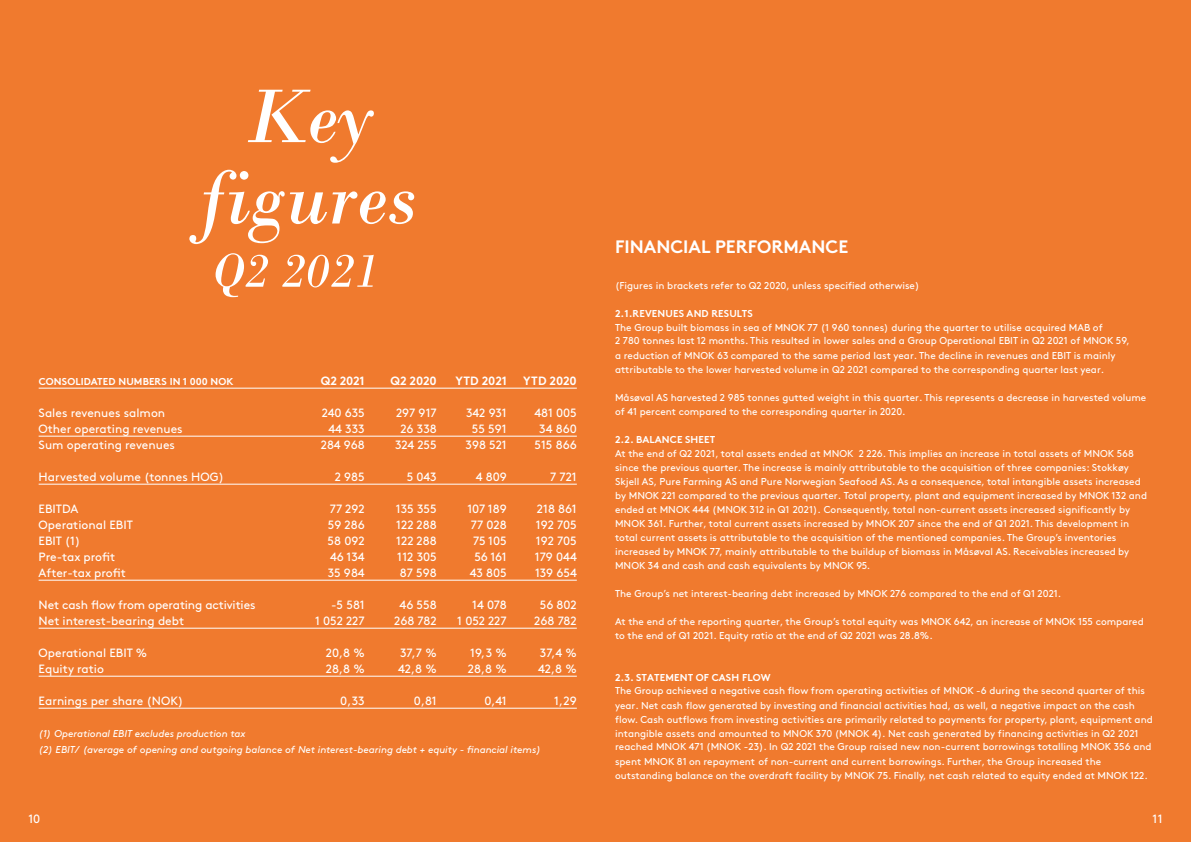
<style>
.page{position:relative;width:1191px;height:842px;background:#fff}
.page>*{position:absolute;margin:0;border:0;box-sizing:border-box;transform-origin:0 0}
.t1{font:italic 80px/81px "Bodoni";color:#fff;text-align:center}
.t2{font:italic 50px "Bodoni";color:#fff}
.t3{font:700 18px "Brown Pro";color:#fff}
.t4{font:12px "Brown Pro";color:#fff}
.t5{font:700 12px "Brown Pro";letter-spacing:-.005em;color:#fff}
.t6{font:10px/14px "Brown Pro";color:#fff}
.t7{font:italic 10px "Brown Pro";letter-spacing:-.005em;color:#fff}
.t8{font:700 10px "Brown Pro";letter-spacing:.01em;color:#fff}
</style>
<div class="page">
<div style="left:0;top:0;width:595px;height:842px;background:#f07a2e"></div>
<div style="left:595px;top:0;width:596px;height:842px;background:#f07a2e"></div>
<hr style="left:39px;top:388px;width:538px;height:1px;background:#fff">
<hr style="left:39px;top:436px;width:538px;height:1px;background:#fff">
<hr style="left:39px;top:484px;width:538px;height:1px;background:#fff">
<hr style="left:39px;top:580px;width:538px;height:1px;background:#fff">
<hr style="left:39px;top:628px;width:538px;height:1px;background:#fff">
<hr style="left:39px;top:676px;width:538px;height:1px;background:#fff">
<hr style="left:39px;top:708px;width:538px;height:1px;background:#fff">
<p class="t1" style="left:199px;top:75px;width:219px">Key figures</p>
<p class="t2" style="left:212px;top:241px;width:169px">Q2 2021</p>
<p class="t8" style="left:39px;top:374px;width:196px">CONSOLIDATED NUMBERS IN 1 000 NOK</p>
<p class="t5" style="left:321px;top:371px;width:45px">Q2 2021</p>
<p class="t5" style="left:390px;top:371px;width:48px">Q2 2020</p>
<p class="t5" style="left:455px;top:371px;width:53px">YTD 2021</p>
<p class="t5" style="left:523px;top:371px;width:55px">YTD 2020</p>
<p class="t4" style="left:39px;top:404px;width:128px">Sales revenues salmon</p>
<p class="t4" style="left:322px;top:404px;width:45px">240 635</p>
<p class="t4" style="left:396px;top:404px;width:42px">297 917</p>
<p class="t4" style="left:466px;top:404px;width:42px">342 931</p>
<p class="t4" style="left:534px;top:404px;width:44px">481 005</p>
<p class="t4" style="left:39px;top:420px;width:146px">Other operating revenues</p>
<p class="t4" style="left:328px;top:420px;width:38px">44 333</p>
<p class="t4" style="left:400px;top:420px;width:38px">26 338</p>
<p class="t4" style="left:472px;top:420px;width:36px">55 591</p>
<p class="t4" style="left:539px;top:420px;width:39px">34 860</p>
<p class="t4" style="left:39px;top:436px;width:138px">Sum operating revenues</p>
<p class="t4" style="left:321px;top:436px;width:45px">284 968</p>
<p class="t4" style="left:395px;top:436px;width:43px">324 255</p>
<p class="t4" style="left:465px;top:436px;width:43px">398 521</p>
<p class="t4" style="left:534px;top:436px;width:44px">515 866</p>
<p class="t4" style="left:39px;top:468px;width:187px">Harvested volume (tonnes HOG)</p>
<p class="t4" style="left:335px;top:468px;width:31px">2 985</p>
<p class="t4" style="left:407px;top:468px;width:32px">5 043</p>
<p class="t4" style="left:476px;top:468px;width:33px">4 809</p>
<p class="t4" style="left:550px;top:468px;width:28px">7 721</p>
<p class="t4" style="left:39px;top:500px;width:41px">EBITDA</p>
<p class="t4" style="left:330px;top:500px;width:36px">77 292</p>
<p class="t4" style="left:396px;top:500px;width:42px">135 355</p>
<p class="t4" style="left:467px;top:500px;width:41px">107 189</p>
<p class="t4" style="left:537px;top:500px;width:41px">218 861</p>
<p class="t4" style="left:39px;top:516px;width:96px">Operational EBIT</p>
<p class="t4" style="left:328px;top:516px;width:38px">59 286</p>
<p class="t4" style="left:396px;top:516px;width:42px">122 288</p>
<p class="t4" style="left:471px;top:516px;width:37px">77 028</p>
<p class="t4" style="left:536px;top:516px;width:42px">192 705</p>
<p class="t4" style="left:39px;top:532px;width:43px">EBIT (1)</p>
<p class="t4" style="left:327px;top:532px;width:39px">58 092</p>
<p class="t4" style="left:396px;top:532px;width:42px">122 288</p>
<p class="t4" style="left:473px;top:532px;width:35px">75 105</p>
<p class="t4" style="left:536px;top:532px;width:42px">192 705</p>
<p class="t4" style="left:39px;top:548px;width:78px">Pre-tax profit</p>
<p class="t4" style="left:330px;top:548px;width:36px">46 134</p>
<p class="t4" style="left:397px;top:548px;width:41px">112 305</p>
<p class="t4" style="left:474px;top:548px;width:34px">56 161</p>
<p class="t4" style="left:535px;top:548px;width:43px">179 044</p>
<p class="t4" style="left:39px;top:564px;width:89px">After-tax profit</p>
<p class="t4" style="left:328px;top:564px;width:39px">35 984</p>
<p class="t4" style="left:400px;top:564px;width:38px">87 598</p>
<p class="t4" style="left:470px;top:564px;width:38px">43 805</p>
<p class="t4" style="left:535px;top:564px;width:43px">139 654</p>
<p class="t4" style="left:39px;top:596px;width:218px">Net cash flow from operating activities</p>
<p class="t4" style="left:331px;top:596px;width:35px">-5 581</p>
<p class="t4" style="left:399px;top:596px;width:39px">46 558</p>
<p class="t4" style="left:472px;top:596px;width:36px">14 078</p>
<p class="t4" style="left:540px;top:596px;width:38px">56 802</p>
<p class="t4" style="left:39px;top:612px;width:147px">Net interest-bearing debt</p>
<p class="t4" style="left:315px;top:612px;width:51px">1 052 227</p>
<p class="t4" style="left:394px;top:612px;width:44px">268 782</p>
<p class="t4" style="left:457px;top:612px;width:51px">1 052 227</p>
<p class="t4" style="left:534px;top:612px;width:44px">268 782</p>
<p class="t4" style="left:39px;top:644px;width:110px">Operational EBIT %</p>
<p class="t4" style="left:326px;top:644px;width:40px">20,8 %</p>
<p class="t4" style="left:400px;top:644px;width:38px">37,7 %</p>
<p class="t4" style="left:470px;top:644px;width:38px">19,3 %</p>
<p class="t4" style="left:540px;top:644px;width:38px">37,4 %</p>
<p class="t4" style="left:39px;top:660px;width:67px">Equity ratio</p>
<p class="t4" style="left:326px;top:660px;width:40px">28,8 %</p>
<p class="t4" style="left:398px;top:660px;width:40px">42,8 %</p>
<p class="t4" style="left:468px;top:660px;width:40px">28,8 %</p>
<p class="t4" style="left:538px;top:660px;width:40px">42,8 %</p>
<p class="t4" style="left:39px;top:692px;width:146px">Earnings per share (NOK)</p>
<p class="t4" style="left:340px;top:692px;width:26px">0,33</p>
<p class="t4" style="left:414px;top:692px;width:24px">0,81</p>
<p class="t4" style="left:484px;top:692px;width:24px">0,41</p>
<p class="t4" style="left:554px;top:692px;width:24px">1,29</p>
<p class="t7" style="left:39px;top:726px;width:208px">(1) Operational EBIT excludes production tax</p>
<p class="t7" style="left:39px;top:742px;width:504px">(2) EBIT/ (average of opening and outgoing balance of Net interest-bearing debt + equity - financial items)</p>
<h3 class="t3" style="left:615px;top:232px;width:235px">FINANCIAL PERFORMANCE</h3>
<p class="t6" style="left:615px;top:278px;width:306px">(Figures in brackets refer to Q2 2020, unless specified otherwise)</p>
<p class="t8" style="left:615px;top:306px;width:139px">2.1.REVENUES AND RESULTS</p>
<p class="t6" style="left:615px;top:320px;width:516px;line-height:13.2px">The Group built biomass in sea of MNOK 77 (1 960 tonnes) during the quarter to utilise acquired MAB of<br>2 780 tonnes last 12 months. This resulted in lower sales and a Group Operational EBIT in Q2 2021 of MNOK 59,</p>
<p class="t6" style="left:615px;top:348px;width:502px">a reduction of MNOK 63 compared to the same period last year. The decline in revenues and EBIT is mainly attributable to the lower harvested volume in Q2 2021 compared to the corresponding quarter last year.</p>
<p class="t6" style="left:615px;top:390px;width:533px">Måsøval AS harvested 2 985 tonnes gutted weight in this quarter. This represents a decrease in harvested volume of 41 percent compared to the corresponding quarter in 2020.</p>
<p class="t8" style="left:615px;top:432px;width:102px">2.2. BALANCE SHEET</p>
<p class="t6" style="left:615px;top:446px;width:533px">At the end of Q2 2021, total assets ended at MNOK 2 226. This implies an increase in total assets of MNOK 568 since the previous quarter. The increase is mainly attributable to the acquisition of three companies: Stokkøy Skjell AS, Pure Farming AS and Pure Norwegian Seafood AS. As a consequence, total intangible assets increased by MNOK 221 compared to the previous quarter. Total property, plant and equipment increased by MNOK 132 and ended at MNOK 444 (MNOK 312 in Q1 2021). Consequently, total non-current assets increased significantly by MNOK 361. Further, total current assets increased by MNOK 207 since the end of Q1 2021. This development in total current assets is attributable to the acquisition of the mentioned companies. The Group’s inventories increased by MNOK 77, mainly attributable to the buildup of biomass in Måsøval AS. Receivables increased by MNOK 34 and cash and cash equivalents by MNOK 95.</p>
<p class="t6" style="left:615px;top:586px;width:448px">The Group’s net interest-bearing debt increased by MNOK 276 compared to the end of Q1 2021.</p>
<p class="t6" style="left:615px;top:614px;width:530px">At the end of the reporting quarter, the Group’s total equity was MNOK 642, an increase of MNOK 155 compared to the end of Q1 2021. Equity ratio at the end of Q2 2021 was 28.8%.</p>
<p class="t8" style="left:615px;top:670px;width:157px">2.3. STATEMENT OF CASH FLOW</p>
<p class="t6" style="left:615px;top:683px;width:539px">The Group achieved a negative cash flow from operating activities of MNOK -6 during the second quarter of this year. Net cash flow generated by investing and financial activities had, as well, a negative impact on the cash flow. Cash outflows from investing activities are primarily related to payments for property, plant, equipment and intangible assets and amounted to MNOK 370 (MNOK 4). Net cash generated by financing activities in Q2 2021 reached MNOK 471 (MNOK -23). In Q2 2021 the Group raised new non-current borrowings totalling MNOK 356 and</p>
<p class="t6" style="left:615px;top:754px;width:534px">spent MNOK 81 on repayment of non-current and current borrowings. Further, the Group increased the outstanding balance on the overdraft facility by MNOK 75. Finally, net cash related to equity ended at MNOK 122.</p>
<p class="t4" style="left:28px;top:809px;width:13px">10</p>
<p class="t4" style="left:1152px;top:809px;width:12px">11</p>
</div>
